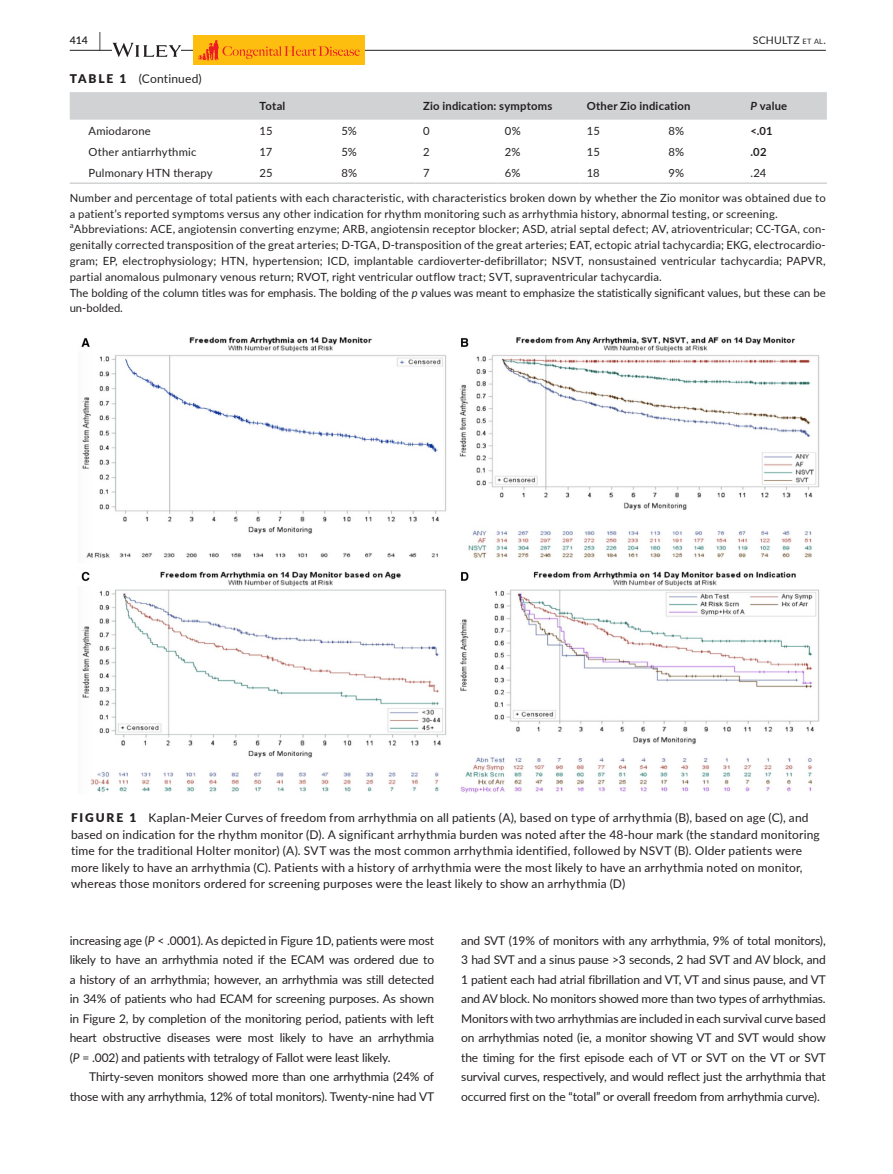
<style>
.page{position:relative;width:893px;height:1174px;background:#fff}
.page>*{position:absolute;margin:0;border:0;box-sizing:border-box;transform-origin:0 0}
.t1{font:12px/19.5px "Lato";letter-spacing:.01em;color:#231f20;text-align:justify}
.t2{font:12px/19.5px "Lato";letter-spacing:-.01em;color:#231f20;text-align:right}
.t3{font:11.25px/15.8px "Lato";letter-spacing:.015em;color:#231f20}
.t4{font:700 11.25px "Lato";letter-spacing:.015em;color:#231f20}
.t5{font:10.5px "Lato";letter-spacing:.02em;color:#231f20}
.t6{font:600 10.5px "Lato";color:#231f20}
.t7{font:7.8px "Lato";color:#231f20}
.s1{font-size:19.5px}
.s2{font-size:7.35px}
.s3{font-weight:900}
.s4{font-style:italic}
.s5{color:#fff}
</style>
<div class="page">
<hr style="left:70px;top:50px;width:756px;height:1px;background:#231f20">
<svg style="left:112px;top:43px;width:69px;height:14px"></svg>
<div style="left:193px;top:35px;width:172px;height:30px;background:#fdbe10"></div>
<svg style="left:223px;top:46px;width:137px;height:13px"></svg>
<img style="left:198px;top:40px;width:21px;height:21px">
<div style="left:70px;top:92px;width:757px;height:28px;background:#d1d2d4"></div>
<hr style="left:70px;top:182px;width:182px;height:2px;background:#d1d2d4">
<hr style="left:252px;top:182px;width:82px;height:2px;background:#d1d2d4">
<hr style="left:334px;top:182px;width:82px;height:2px;background:#d1d2d4">
<hr style="left:416px;top:182px;width:81px;height:2px;background:#d1d2d4">
<hr style="left:497px;top:182px;width:82px;height:2px;background:#d1d2d4">
<hr style="left:579px;top:182px;width:82px;height:2px;background:#d1d2d4">
<hr style="left:661px;top:182px;width:82px;height:2px;background:#d1d2d4">
<hr style="left:743px;top:182px;width:84px;height:2px;background:#d1d2d4">
<img style="left:81px;top:337px;width:739px;height:456px">
<p class="t6" style="left:70px;top:33px;width:33px">414 <span class="s1">|</span></p>
<p class="t5" style="left:753px;top:33px;width:74px">SCHULTZ <span class="s2">et al</span>.</p>
<p class="t1" style="left:70px;top:68px;width:134px"><span class="s3">TABLE 1</span> (Continued)</p>
<p class="t4" style="left:260px;top:98px;width:27px">Total</p>
<p class="t4" style="left:423px;top:98px;width:131px">Zio indication: symptoms</p>
<p class="t4" style="left:587px;top:98px;width:105px">Other Zio indication</p>
<p class="t4" style="left:750px;top:98px;width:38px"><span class="s4">P</span> value</p>
<p class="t3" style="left:88px;top:123px;width:64px">Amiodarone</p>
<p class="t3" style="left:259px;top:123px;width:15px">15</p>
<p class="t3" style="left:341px;top:123px;width:17px">5%</p>
<p class="t3" style="left:423px;top:123px;width:8px">0</p>
<p class="t3" style="left:505px;top:123px;width:17px">0%</p>
<p class="t3" style="left:587px;top:123px;width:15px">15</p>
<p class="t3" style="left:669px;top:123px;width:17px">8%</p>
<p class="t4" style="left:750px;top:123px;width:24px">&lt;.01</p>
<p class="t3" style="left:88px;top:144px;width:109px">Other antiarrhythmic</p>
<p class="t3" style="left:260px;top:144px;width:14px">17</p>
<p class="t3" style="left:341px;top:144px;width:17px">5%</p>
<p class="t3" style="left:423px;top:144px;width:8px">2</p>
<p class="t3" style="left:505px;top:144px;width:17px">2%</p>
<p class="t3" style="left:587px;top:144px;width:15px">15</p>
<p class="t3" style="left:669px;top:144px;width:17px">8%</p>
<p class="t4" style="left:750px;top:144px;width:18px">.02</p>
<p class="t3" style="left:88px;top:165px;width:126px">Pulmonary HTN therapy</p>
<p class="t3" style="left:260px;top:165px;width:15px">25</p>
<p class="t3" style="left:341px;top:165px;width:17px">8%</p>
<p class="t3" style="left:423px;top:165px;width:8px">7</p>
<p class="t3" style="left:505px;top:165px;width:17px">6%</p>
<p class="t3" style="left:587px;top:165px;width:14px">18</p>
<p class="t3" style="left:669px;top:165px;width:17px">9%</p>
<p class="t3" style="left:750px;top:165px;width:17px">.24</p>
<p class="t3" style="left:70px;top:189px;width:757px">Number and percentage of total patients with each characteristic, with characteristics broken down by whether the Zio monitor was obtained due to a patient’s reported symptoms versus any other indication for rhythm monitoring such as arrhythmia history, abnormal testing, or screening.</p>
<p class="t7" style="left:70px;top:220px;width:5px">a</p>
<p class="t3" style="left:70px;top:221px;width:758px;text-indent:4px">Abbreviations: ACE, angiotensin converting enzyme; ARB, angiotensin receptor blocker; ASD, atrial septal defect; AV, atrioventricular; CC‐TGA, con‐ genitally corrected transposition of the great arteries; D‐TGA, D‐transposition of the great arteries; EAT, ectopic atrial tachycardia; EKG, electrocardio‐ gram; EP, electrophysiology; HTN, hypertension; ICD, implantable cardioverter‐defibrillator; NSVT, nonsustained ventricular tachycardia; PAPVR, partial anomalous pulmonary venous return; RVOT, right ventricular outflow tract; SVT, supraventricular tachycardia.<br>The bolding of the column titles was for emphasis. The bolding of the <span class="s4">p</span> values was meant to emphasize the statistically significant values, but these can be un‐bolded.</p>
<p class="t1" style="left:71px;top:809px;width:750px;line-height:16.5px;text-align:left"><span class="s3">FIGURE 1</span> Kaplan‐Meier Curves of freedom from arrhythmia on all patients (A), based on type of arrhythmia (B), based on age (C), and based on indication for the rhythm monitor (D). A significant arrhythmia burden was noted after the 48‐hour mark (the standard monitoring time for the traditional Holter monitor) (A). SVT was the most common arrhythmia identified, followed by NSVT (B). Older patients were more likely to have an arrhythmia (C). Patients with a history of arrhythmia were the most likely to have an arrhythmia noted on monitor, whereas those monitors ordered for screening purposes were the least likely to show an arrhythmia (D) <span class="s5">[Colour figure can be viewed at</span></p>
<p class="t1" style="left:70px;top:930px;width:366px">increasing age (<span class="s4">P</span> &lt; .0001). As depicted in Figure 1D, patients were most likely to have an arrhythmia noted if the ECAM was ordered due to a history of an arrhythmia; however, an arrhythmia was still detected in 34% of patients who had ECAM for screening purposes. As shown in Figure 2, by completion of the monitoring period, patients with left heart obstructive diseases were most likely to have an arrhythmia (<span class="s4">P</span> = .002) and patients with tetralogy of Fallot were least likely.</p>
<p class="t2" style="left:70px;top:1066px;width:366px">Thirty‐seven monitors showed more than one arrhythmia (24% of those with any arrhythmia, 12% of total monitors). Twenty‐nine had VT</p>
<p class="t1" style="left:461px;top:930px;width:366px">and SVT (19% of monitors with any arrhythmia, 9% of total monitors), 3 had SVT and a sinus pause &gt;3 seconds, 2 had SVT and AV block, and 1 patient each had atrial fibrillation and VT, VT and sinus pause, and VT and AV block. No monitors showed more than two types of arrhythmias.<br>Monitors with two arrhythmias are included in each survival curve based on arrhythmias noted (ie, a monitor showing VT and SVT would show the timing for the first episode each of VT or SVT on the VT or SVT survival curves, respectively, and would reflect just the arrhythmia that occurred first on the “total” or overall freedom from arrhythmia curve).</p>
</div>
